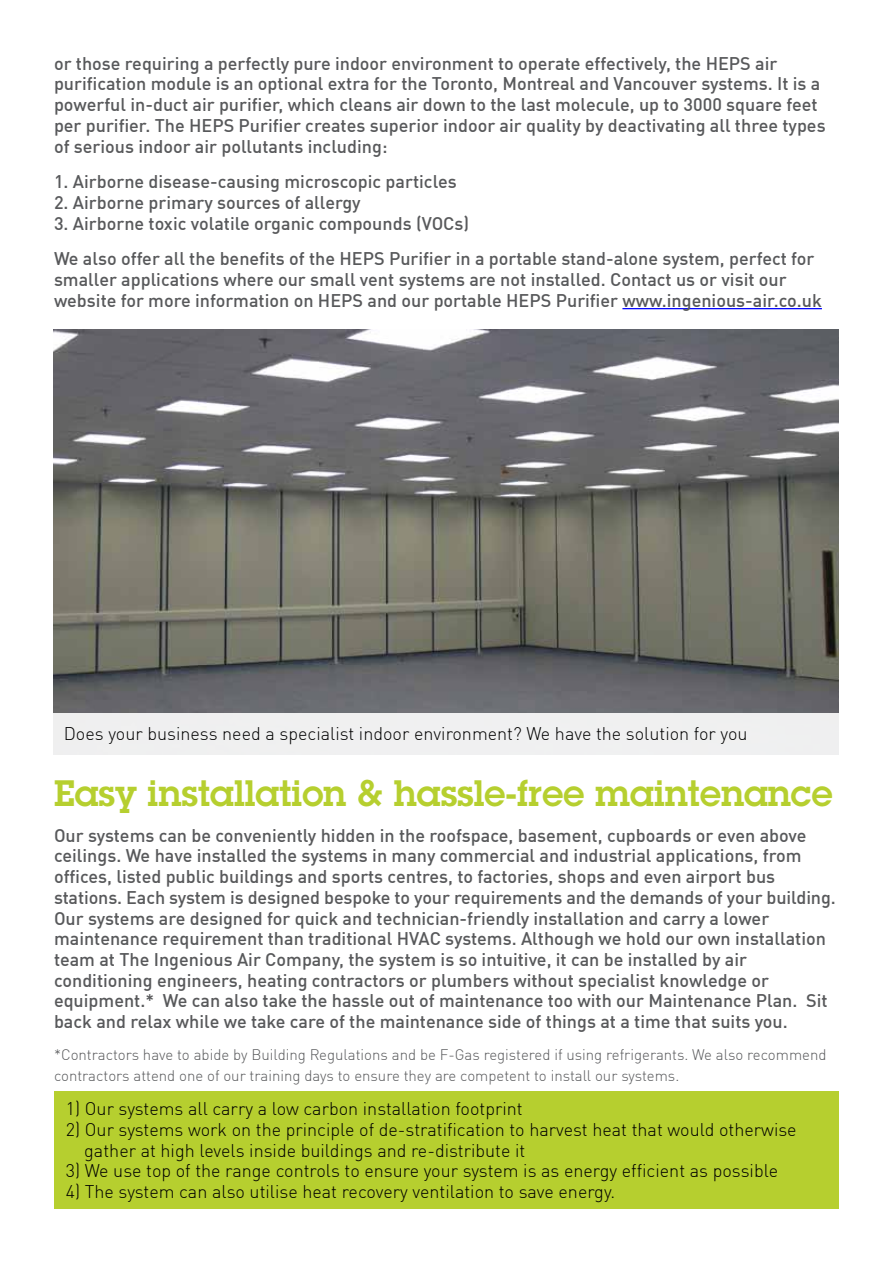
<style>
.page{position:relative;width:893px;height:1263px;background:#fff}
.page>*{position:absolute;margin:0;border:0;box-sizing:border-box;transform-origin:0 0}
.t1{font:600 36px "Lubalin Graph Std";color:#b6cf2f}
.t2{font:500 18px/20.7px "DIN Offc";color:#58595b}
.t3{font:300 18px/20.7px "DIN Offc";color:#000}
.t4{font:300 15px/20.7px "DIN Offc";color:#58595b}
</style>
<div class="page">
<hr style="left:622px;top:308px;width:200px;height:1px;background:#00f">
<div style="left:54px;top:1091px;width:785px;height:118px;background:#b6cf2f"></div>
<img style="left:54px;top:330px;width:785px;height:383px">
<div style="left:43px;top:713px;width:806px;height:47px;background:linear-gradient(to right,#f1f1f2,#f2f2f2)"></div>
<p class="t2" style="left:54px;top:52px;width:773px">or those requiring a perfectly pure indoor environment to operate effectively, the HEPS air purification module is an optional extra for the Toronto, Montreal and Vancouver systems. It is a powerful in-duct air purifier, which cleans air down to the last molecule, up to 3000 square feet per purifier. The HEPS Purifier creates superior indoor air quality by deactivating all three types of serious indoor air pollutants including:</p>
<p class="t2" style="left:54px;top:171px;width:404px">1. Airborne disease-causing microscopic particles</p>
<p class="t2" style="left:54px;top:192px;width:308px">2. Airborne primary sources of allergy</p>
<p class="t2" style="left:54px;top:205px;width:762px;line-height:35.7px">3. Airborne toxic volatile organic compounds (VOCs)<br>We also offer all the benefits of the HEPS Purifier in a portable stand-alone system, perfect for</p>
<p class="t2" style="left:54px;top:269px;width:769px">smaller applications where our small vent systems are not installed. Contact us or visit our website for more information on HEPS and our portable HEPS Purifier www.ingenious-air.co.uk</p>
<p class="t3" style="left:64px;top:723px;width:685px">Does your business need a specialist indoor environment? We have the solution for you</p>
<h1 class="t1" style="left:54px;top:769px;width:780px">Easy installation &amp; hassle-free maintenance</h1>
<p class="t2" style="left:54px;top:824px;width:783px">Our systems can be conveniently hidden in the roofspace, basement, cupboards or even above ceilings. We have installed the systems in many commercial and industrial applications, from offices, listed public buildings and sports centres, to factories, shops and even airport bus stations. Each system is designed bespoke to your requirements and the demands of your building.<br>Our systems are designed for quick and technician-friendly installation and carry a lower maintenance requirement than traditional HVAC systems. Although we hold our own installation team at The Ingenious Air Company, the system is so intuitive, it can be installed by air conditioning engineers, heating contractors or plumbers without specialist knowledge or equipment.* We can also take the hassle out of maintenance too with our Maintenance Plan. Sit back and relax while we take care of the maintenance side of things at a time that suits you.</p>
<p class="t4" style="left:54px;top:1044px;width:774px">*Contractors have to abide by Building Regulations and be F-Gas registered if using refrigerants. We also recommend contractors attend one of our training days to ensure they are competent to install our systems.</p>
<p class="t3" style="left:66px;top:1098px;width:458px">1) Our systems all carry a low carbon installation footprint</p>
<p class="t3" style="left:84px;top:1119px;width:714px;text-indent:-18px">2) Our systems work on the principle of de-stratification to harvest heat that would otherwise gather at high levels inside buildings and re-distribute it</p>
<p class="t3" style="left:66px;top:1160px;width:714px">3) We use top of the range controls to ensure your system is as energy efficient as possible</p>
<p class="t3" style="left:66px;top:1181px;width:551px">4) The system can also utilise heat recovery ventilation to save energy.</p>
</div>
